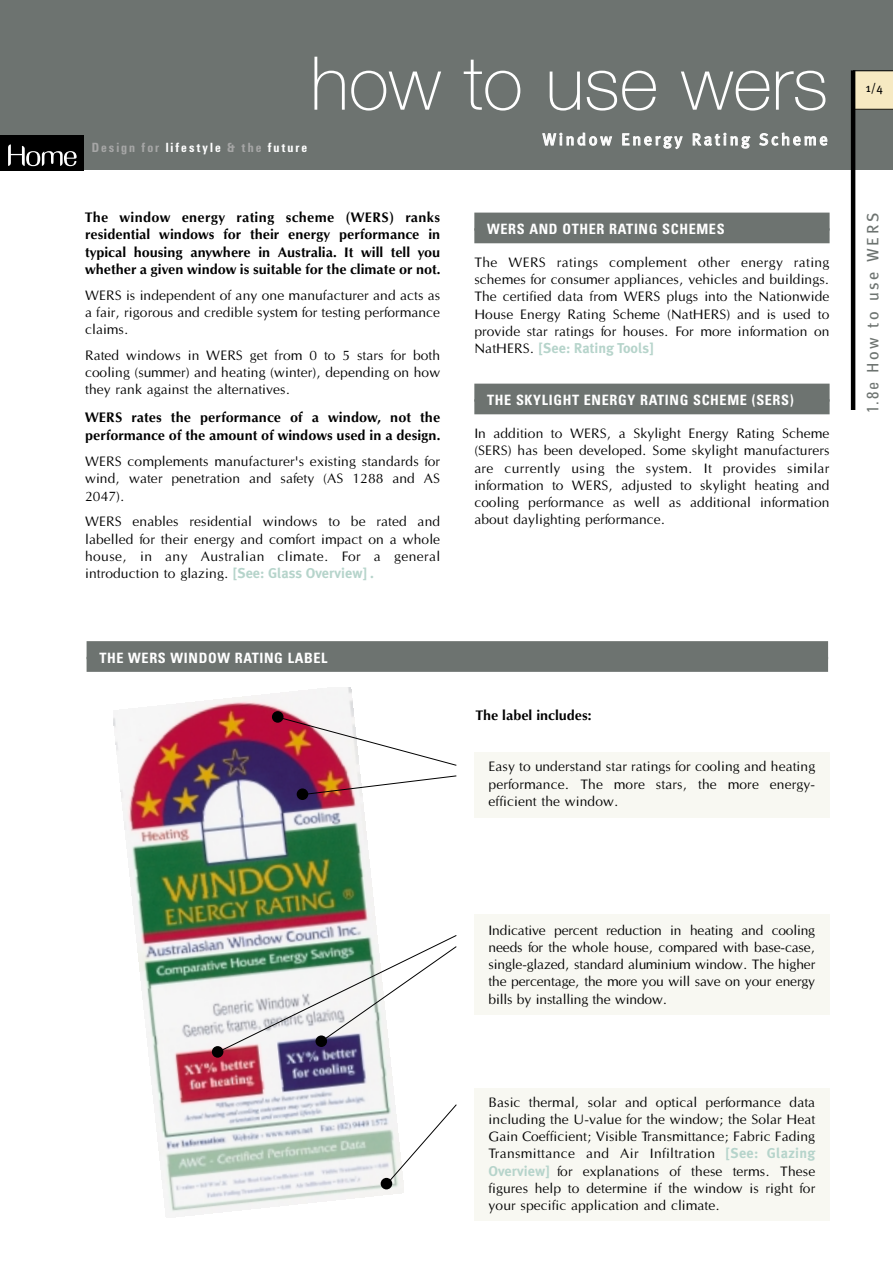
<style>
.page{position:relative;width:893px;height:1263px;background:#fff}
.page>*{position:absolute;margin:0;border:0;box-sizing:border-box;transform-origin:0 0}
.t1{font:100 74.25px "Helvetica Neue";color:#fff}
.t2{font:16.5px "Meta Plus";letter-spacing:.16em;color:#fff}
.t3{font:16.5px "Meta Plus";letter-spacing:.16em;color:#6d7370}
.t4{font:14.25px/17.2px "Optane";color:#000;text-align:justify}
.t5{font:500 14.25px/17.2px "Optus T";color:#000;text-align:justify}
.t6{font:700 condensed 14.25px "Univers";letter-spacing:.045em;color:#fff}
.t7{font:700 14.25px "Meta Plus";color:#b6d4cb}
.t8{font:700 condensed 13.8px "Unitus T";letter-spacing:.14em;color:#fff}
.t9{font:12px "Meta Plus";color:#000}
.s1{color:#a6a6a6}
.s2{font-family:"Meta Plus";font-weight:700;color:#b6d4cb}
.s3{font-family:"Optane";font-weight:400;color:#000}
.s4{font-family:"Univers";font-stretch:condensed}
</style>
<div class="page">
<img style="left:113px;top:687px;width:290px;height:530px">
<div style="left:474px;top:752px;width:355px;height:66px;background:#f8f8f2"></div>
<div style="left:474px;top:914px;width:355px;height:101px;background:#f8f8f2"></div>
<div style="left:474px;top:1088px;width:355px;height:132px;background:#f8f8f2"></div>
<div style="left:0;top:0;width:892px;height:170px;background:#6d7370"></div>
<div style="left:0;top:135px;width:84px;height:35px;background:#000"></div>
<svg style="left:8px;top:144px;width:69px;height:22px"></svg>
<svg style="left:855px;top:70px;width:37px;height:40px"></svg>
<div style="left:850px;top:70px;width:5px;height:340px;background:#000"></div>
<div style="left:474px;top:213px;width:355px;height:18px;background:#6d7370"></div>
<div style="left:474px;top:228px;width:355px;height:15px;background:#6d7370"></div>
<div style="left:474px;top:384px;width:355px;height:18px;background:#6d7370"></div>
<div style="left:474px;top:399px;width:355px;height:15px;background:#6d7370"></div>
<div style="left:87px;top:641px;width:741px;height:18px;background:#6d7370"></div>
<div style="left:87px;top:657px;width:741px;height:15px;background:#6d7370"></div>
<svg style="left:303px;top:775px;width:154px;height:20px"></svg>
<div style="left:297px;top:788px;width:11px;height:12px;background:#000;border-radius:50%"></div>
<svg style="left:385px;top:1104px;width:72px;height:81px"></svg>
<div style="left:380px;top:1178px;width:12px;height:11px;background:#000;border-radius:50%"></div>
<svg style="left:217px;top:934px;width:240px;height:119px"></svg>
<div style="left:315px;top:1035px;width:12px;height:12px;background:#000;border-radius:50%"></div>
<div style="left:212px;top:1046px;width:11px;height:12px;background:#000;border-radius:50%"></div>
<svg style="left:277px;top:716px;width:180px;height:50px"></svg>
<div style="left:272px;top:711px;width:11px;height:12px;background:#000;border-radius:50%"></div>
<h1 class="t1" style="left:310px;top:57px;width:519px">how to use wers</h1>
<p class="t2" style="left:542px;top:133px;width:287px">Window Energy Rating Scheme</p>
<p class="t8" style="left:92px;top:143px;width:217px"><span class="s1">Design for</span> lifestyle <span class="s1">&amp; the</span> future</p>
<p class="t5" style="left:85px;top:210px;width:357px">The window energy rating scheme (WERS) ranks residential windows for their energy performance in typical housing anywhere in Australia. It will tell you whether a given window is suitable for the climate or not.</p>
<p class="t4" style="left:85px;top:287px;width:357px">WERS is independent of any one manufacturer and acts as a fair, rigorous and credible system for testing performance claims.</p>
<p class="t4" style="left:85px;top:348px;width:357px">Rated windows in WERS get from 0 to 5 stars for both cooling (summer) and heating (winter), depending on how they rank against the alternatives.</p>
<p class="t5" style="left:85px;top:409px;width:357px;line-height:18.8px">WERS rates the performance of a window, not the performance of the amount of windows used in a design.</p>
<p class="t4" style="left:85px;top:454px;width:357px">WERS complements manufacturer's existing standards for wind, water penetration and safety (AS 1288 and AS 2047).</p>
<p class="t4" style="left:85px;top:514px;width:357px">WERS enables residential windows to be rated and labelled for their energy and comfort impact on a whole house, in any Australian climate. For a general introduction to glazing. <span class="s2">[See: Glass Overview] .</span></p>
<p class="t6" style="left:99px;top:652px;width:230px">THE WERS WINDOW RATING LABEL</p>
<p class="t6" style="left:487px;top:224px;width:239px">WERS AND OTHER RATING SCHEMES</p>
<p class="t4" style="left:474px;top:255px;width:357px">The WERS ratings complement other energy rating schemes for consumer appliances, vehicles and buildings.<br>The certified data from WERS plugs into the Nationwide House Energy Rating Scheme (NatHERS) and is used to provide star ratings for houses. For more information on</p>
<p class="t7" style="left:474px;top:342px;width:180px"><span class="s3">NatHERS.</span> [See: Rating Tools]</p>
<p class="t6" style="left:487px;top:395px;width:308px">THE SKYLIGHT ENERGY RATING SCHEME (SERS)</p>
<p class="t4" style="left:474px;top:426px;width:357px">In addition to WERS, a Skylight Energy Rating Scheme (SERS) has been developed. Some skylight manufacturers are currently using the system. It provides similar information to WERS, adjusted to skylight heating and cooling performance as well as additional information about daylighting performance.</p>
<p class="t5" style="left:476px;top:708px;width:117px">The label includes:</p>
<p class="t4" style="left:488px;top:759px;width:328px">Easy to understand star ratings for cooling and heating performance. The more stars, the more energy&shy;efficient the window.</p>
<p class="t9" style="left:865px;top:83px;width:18px">1/4</p>
<p class="t3" style="left:866px;top:413px;width:201px;rotate:-90deg"><span class="s4">1.8e</span> How to use WERS</p>
<p class="t4" style="left:488px;top:922px;width:328px">Indicative percent reduction in heating and cooling needs for the whole house, compared with base-case, single-glazed, standard aluminium window. The higher the percentage, the more you will save on your energy bills by installing the window.</p>
<p class="t4" style="left:488px;top:1095px;width:328px">Basic thermal, solar and optical performance data including the U-value for the window; the Solar Heat Gain Coefficient; Visible Transmittance; Fabric Fading Transmittance and Air Infiltration <span class="s2">[See: Glazing Overview]</span> for explanations of these terms. These figures help to determine if the window is right for your specific application and climate.</p>
</div>
